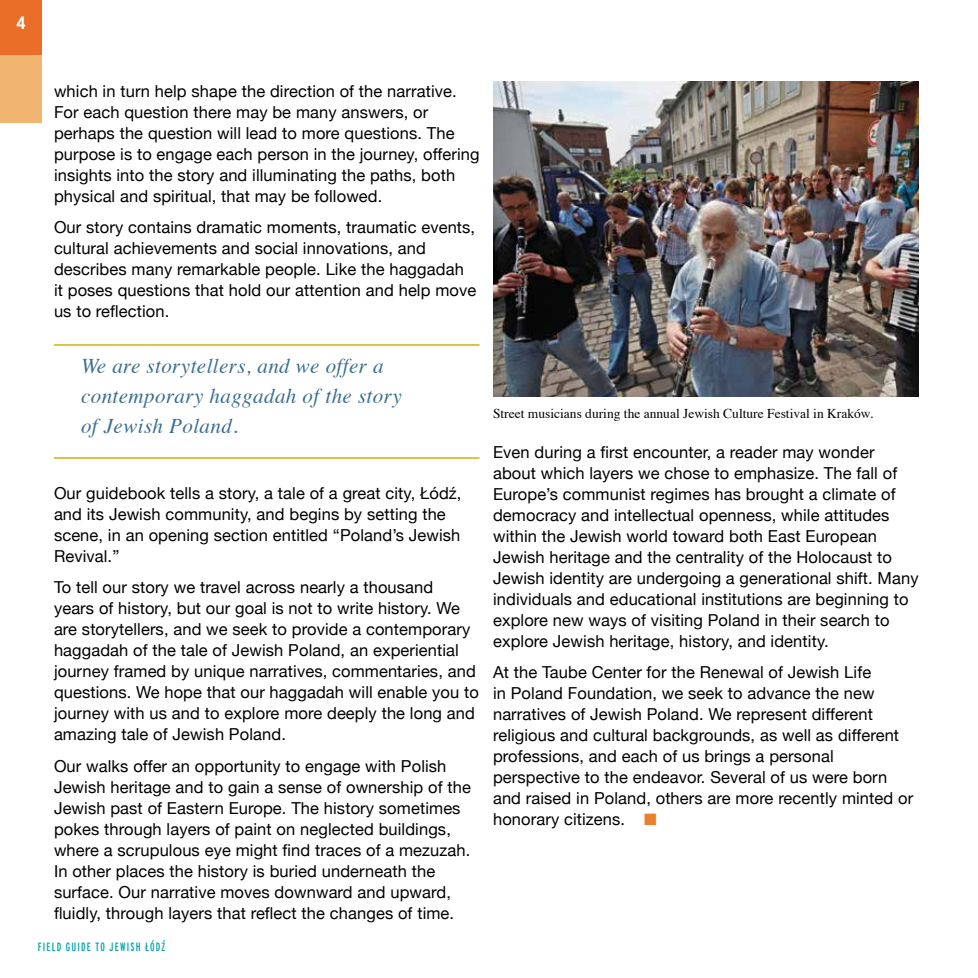
<style>
.page{position:relative;width:978px;height:978px;background:#fff}
.page>*{position:absolute;margin:0;border:0;box-sizing:border-box;transform-origin:0 0}
.t1{font:italic 21px/30px "Times";letter-spacing:.02em;color:#3b6e8f}
.t2{font:700 condensed 18px "Interstate";color:#fff}
.t3{font:16.5px/21px "Helvetica Neue";letter-spacing:.005em;color:#000}
.t4{font:13.5px "Times";color:#000}
.t5{font:extra-condensed 12px "Interstate";letter-spacing:.1em;color:#00a2a5}
.s1{color:#e8802c}
</style>
<div class="page">
<div style="left:0;top:0;width:41px;height:122px;background:#f1b471"></div>
<div style="left:0;top:0;width:41px;height:55px;background:#ea6e28"></div>
<hr style="left:54px;top:344px;width:426px;height:2px;background:#cbb50a">
<hr style="left:54px;top:457px;width:426px;height:2px;background:#cbb50a">
<img style="left:493px;top:81px;width:426px;height:315px">
<p class="t2" style="left:16px;top:12px;width:11px">4</p>
<p class="t3" style="left:54px;top:80px;width:427px">which in turn help shape the direction of the narrative.<br>For each question there may be many answers, or perhaps the question will lead to more questions. The purpose is to engage each person in the journey, offering insights into the story and illuminating the paths, both physical and spiritual, that may be followed.</p>
<p class="t3" style="left:54px;top:217px;width:424px">Our story contains dramatic moments, traumatic events, cultural achievements and social innovations, and describes many remarkable people. Like the haggadah it poses questions that hold our attention and help move us to reflection.</p>
<p class="t1" style="left:81px;top:349px;width:322px">We are storytellers, and we offer a contemporary haggadah of the story of Jewish Poland.</p>
<p class="t3" style="left:54px;top:482px;width:409px">Our guidebook tells a story, a tale of a great city, Łódź, and its Jewish community, and begins by setting the scene, in an opening section entitled “Poland’s Jewish Revival.”</p>
<p class="t3" style="left:54px;top:577px;width:426px">To tell our story we travel across nearly a thousand<br>years of history, but our goal is not to write history. We are storytellers, and we seek to provide a contemporary haggadah of the tale of Jewish Poland, an experiential journey framed by unique narratives, commentaries, and questions. We hope that our haggadah will enable you to journey with us and to explore more deeply the long and amazing tale of Jewish Poland.</p>
<p class="t3" style="left:54px;top:755px;width:418px">Our walks offer an opportunity to engage with Polish Jewish heritage and to gain a sense of ownership of the Jewish past of Eastern Europe. The history sometimes pokes through layers of paint on neglected buildings, where a scrupulous eye might find traces of a mezuzah.<br>In other places the history is buried underneath the surface. Our narrative moves downward and upward, fluidly, through layers that reflect the changes of time.</p>
<p class="t5" style="left:38px;top:940px;width:130px">FIELD GUIDE TO JEWISH ŁÓDZ´</p>
<p class="t4" style="left:493px;top:401px;width:382px">Street musicians during the annual Jewish Culture Festival in Kraków.</p>
<p class="t3" style="left:493px;top:441px;width:427px">Even during a first encounter, a reader may wonder about which layers we chose to emphasize. The fall of Europe’s communist regimes has brought a climate of democracy and intellectual openness, while attitudes within the Jewish world toward both East European Jewish heritage and the centrality of the Holocaust to Jewish identity are undergoing a generational shift. Many individuals and educational institutions are beginning to explore new ways of visiting Poland in their search to explore Jewish heritage, history, and identity.</p>
<p class="t3" style="left:493px;top:662px;width:422px">At the Taube Center for the Renewal of Jewish Life<br>in Poland Foundation, we seek to advance the new narratives of Jewish Poland. We represent different religious and cultural backgrounds, as well as different professions, and each of us brings a personal perspective to the endeavor. Several of us were born and raised in Poland, others are more recently minted or honorary citizens. <span class="s1">■</span></p>
</div>
